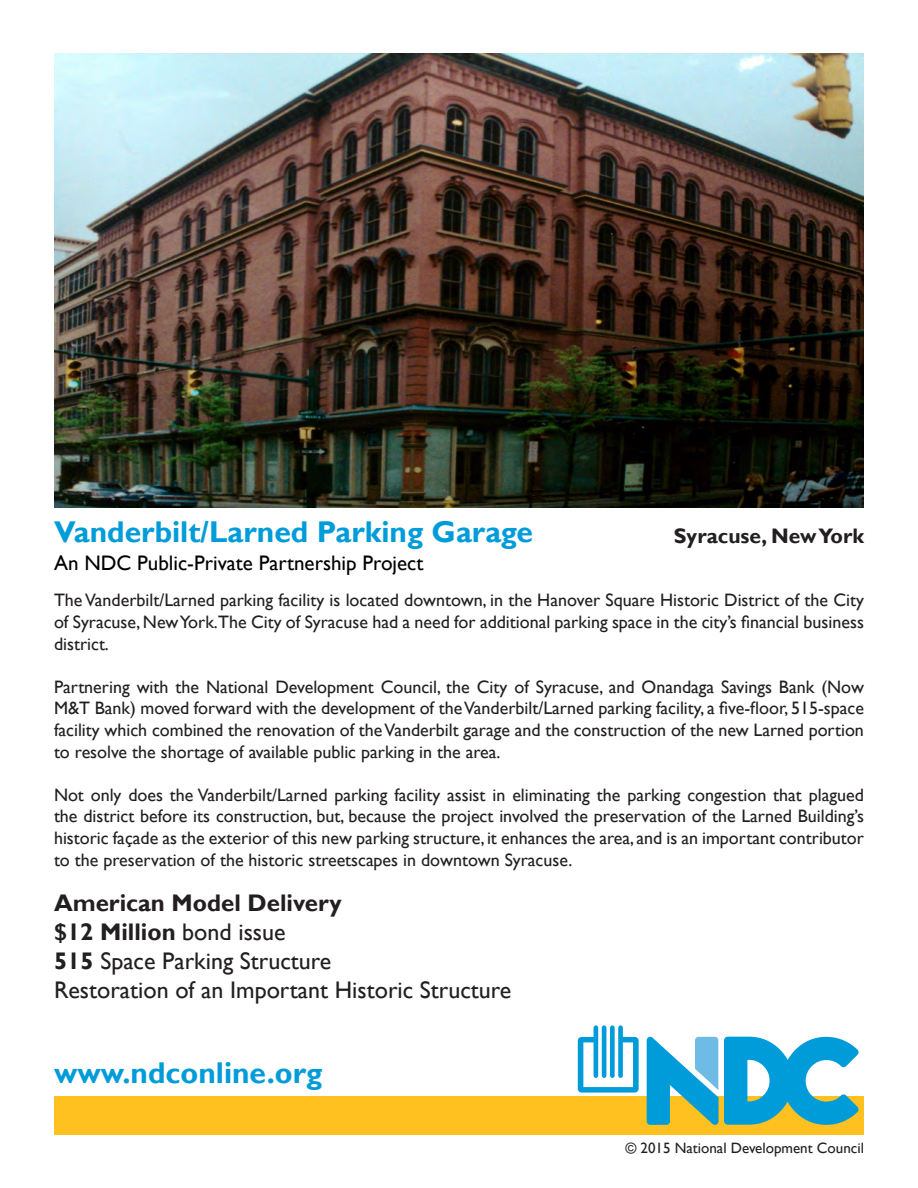
<style>
.page{position:relative;width:918px;height:1188px;background:#fff}
.page>*{position:absolute;margin:0;border:0;box-sizing:border-box;transform-origin:0 0}
.t1{font:700 30px "Gill Sans";color:#009cd9}
.t2{font:24px "Gill Sans";color:#231f20}
.t3{font:700 24px "Gill Sans";color:#231f20}
.t4{font:21px "Gill Sans";color:#000}
.t5{font:700 21px "Gill Sans";color:#231f20}
.t6{font:18px/21.6px "Gill Sans";color:#231f20;text-align:justify}
.t7{font:15px "Gill Sans";color:#231f20}
.s1{font-weight:400}
.s2{font-weight:700}
</style>
<div class="page">
<div style="left:54px;top:1096px;width:810px;height:38px;background:#ffc11f"></div>
<svg style="left:578px;top:1025px;width:61px;height:68px"></svg>
<hr style="left:602px;top:1025px;width:4px;height:53px;background:#009cd9;border-radius:2px">
<div style="left:610px;top:1025px;width:5px;height:53px;background:#009cd9;border-radius:2px"></div>
<svg style="left:647px;top:1037px;width:212px;height:88px"></svg>
<img style="left:54px;top:54px;width:810px;height:454px">
<p class="t1" style="left:54px;top:514px;width:481px">Vanderbilt/Larned Parking Garage</p>
<p class="t4" style="left:54px;top:551px;width:371px">An NDC Public-Private Partnership Project</p>
<p class="t5" style="left:674px;top:523px;width:192px">Syracuse, New York</p>
<p class="t6" style="left:54px;top:590px;width:811px">The Vanderbilt/Larned parking facility is located downtown, in the Hanover Square Historic District of the City of Syracuse, New York.The City of Syracuse had a need for additional parking space in the city’s financial business district.</p>
<p class="t6" style="left:54px;top:676px;width:812px">Partnering with the National Development Council, the City of Syracuse, and Onandaga Savings Bank (Now M&amp;T Bank) moved forward with the development of the Vanderbilt/Larned parking facility, a five-floor, 515-space facility which combined the renovation of the Vanderbilt garage and the construction of the new Larned portion to resolve the shortage of available public parking in the area.</p>
<p class="t6" style="left:54px;top:784px;width:812px">Not only does the Vanderbilt/Larned parking facility assist in eliminating the parking congestion that plagued the district before its construction, but, because the project involved the preservation of the Larned Building’s historic façade as the exterior of this new parking structure, it enhances the area, and is an important contributor to the preservation of the historic streetscapes in downtown Syracuse.</p>
<p class="t3" style="left:54px;top:889px;width:289px">American Model Delivery</p>
<p class="t3" style="left:54px;top:917px;width:233px">$12 Million <span class="s1">bond issue</span></p>
<p class="t2" style="left:54px;top:947px;width:279px"><span class="s2">515</span> Space Parking Structure</p>
<p class="t2" style="left:54px;top:976px;width:459px">Restoration of an Important Historic Structure</p>
<p class="t1" style="left:54px;top:1055px;width:270px">www.ndconline.org</p>
<p class="t7" style="left:625px;top:1139px;width:240px">© 2015 National Development Council</p>
</div>
